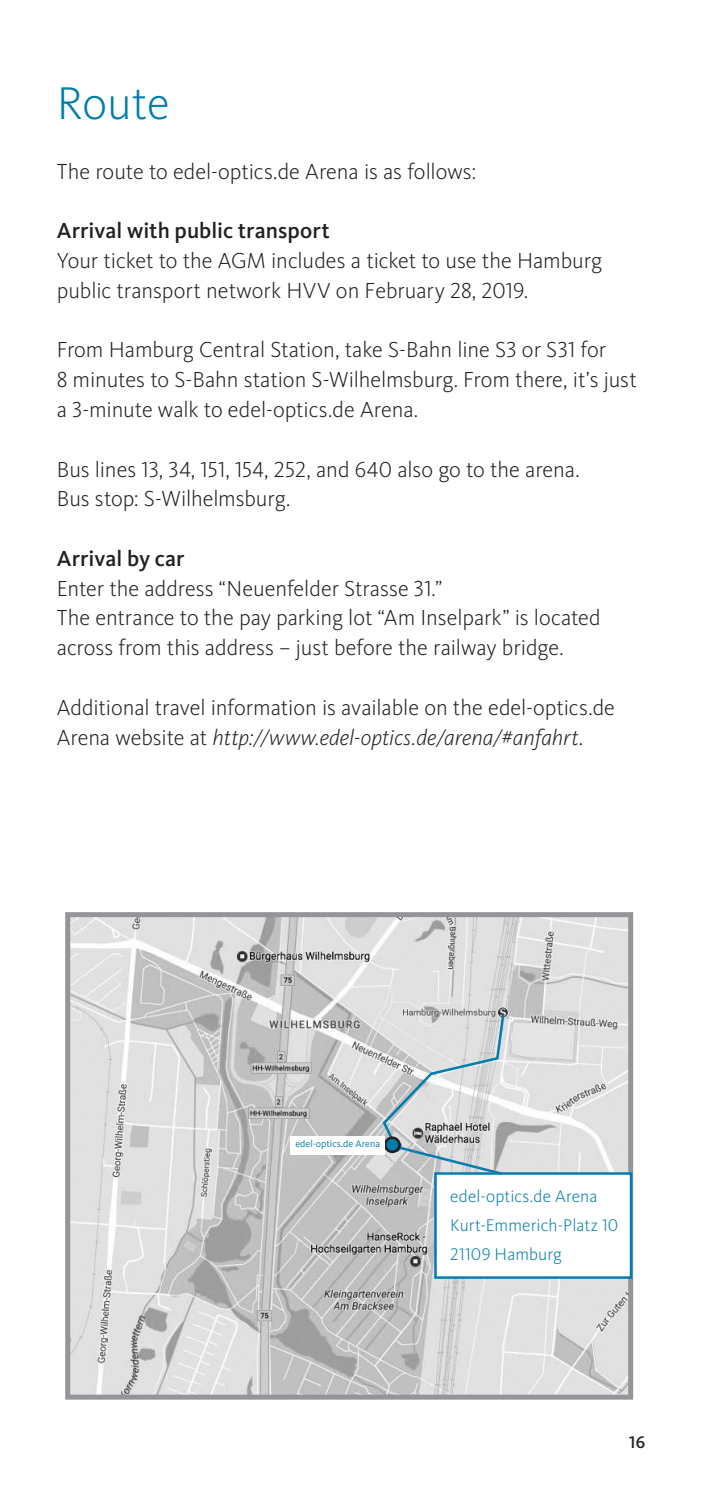
<style>
.page{position:relative;width:702px;height:1489px;background:#fff}
.page>*{position:absolute;margin:0;border:0;box-sizing:border-box;transform-origin:0 0}
.Überschrift_Anfahrt{font:300 47.5px "Kievit Pro";letter-spacing:-.005em;color:#007dad}
.Body_-_Schriftart_Gr{font:300 22.5px/29.8px "Kievit Pro";letter-spacing:-.005em;color:#231f20}
.Body_-_Schriftart_Gr-2{font:500 22.5px "Kievit Pro";letter-spacing:.005em;color:#231f20}
.t1{font:300 17.5px/28.8px "Kievit Pro";letter-spacing:.005em;color:#007dad}
.t2{font:500 17.5px "Kievit Pro";color:#231f20}
.t3{font:10px "Kievit Pro";color:#007dad}
.s1{font-style:italic}
</style>
<div class="page">
<img style="left:71px;top:918px;width:556px;height:475px">
<div style="left:65px;top:912px;width:568px;height:487px;border:5px solid #939598"></div>
<div style="left:434px;top:1172px;width:198px;height:106px;background:#fff;border:2px solid #007dad"></div>
<svg style="left:381px;top:1011px;width:125px;height:165px;background:#cacfd1"></svg>
<svg style="left:385px;top:1137px;width:14px;height:14px"></svg>
<div style="left:384px;top:1136px;width:16px;height:17px;border:2px solid #231f20;border-radius:50%"></div>
<div style="left:291px;top:1135px;width:94px;height:19px;background:#fff"></div>
<p class="Überschrift_Anfahrt" style="left:57px;top:75px;width:114px">Route</p>
<p class="Body_-_Schriftart_Gr" style="left:57px;top:156px;width:421px">The route to edel-optics.de Arena is as follows:</p>
<p class="Body_-_Schriftart_Gr-2" style="left:57px;top:217px;width:274px">Arrival with public transport</p>
<p class="Body_-_Schriftart_Gr" style="left:57px;top:245px;width:547px">Your ticket to the AGM includes a ticket to use the Hamburg public transport network HVV on February 28, 2019.</p>
<p class="Body_-_Schriftart_Gr" style="left:57px;top:335px;width:581px">From Hamburg Central Station, take S-Bahn line S3 or S31 for<br>8 minutes to S-Bahn station S-Wilhelmsburg. From there, it’s just a 3-minute walk to edel-optics.de Arena.</p>
<p class="Body_-_Schriftart_Gr" style="left:57px;top:454px;width:524px">Bus lines 13, 34, 151, 154, 252, and 640 also go to the arena.</p>
<p class="Body_-_Schriftart_Gr" style="left:57px;top:484px;width:235px">Bus stop: S-Wilhelmsburg.</p>
<p class="Body_-_Schriftart_Gr-2" style="left:57px;top:545px;width:129px">Arrival by car</p>
<p class="Body_-_Schriftart_Gr" style="left:57px;top:573px;width:387px">Enter the address “Neuenfelder Strasse 31.”</p>
<p class="Body_-_Schriftart_Gr" style="left:57px;top:603px;width:545px">The entrance to the pay parking lot “Am Inselpark” is located</p>
<p class="Body_-_Schriftart_Gr" style="left:57px;top:632px;width:508px">across from this address – just before the railway bridge.</p>
<p class="Body_-_Schriftart_Gr" style="left:57px;top:692px;width:559px">Additional travel information is available on the edel-optics.de<br>Arena website at <span class="s1">http://www.edel-optics.de/arena/#anfahrt</span>.</p>
<p class="t3" style="left:295px;top:1137px;width:86px">edel-optics.de Arena</p>
<p class="t1" style="left:450px;top:1181px;width:169px">edel-optics.de Arena<br>Kurt-Emmerich-Platz 10<br>21109 Hamburg</p>
<p class="t2" style="left:629px;top:1431px;width:17px">16</p>
</div>
